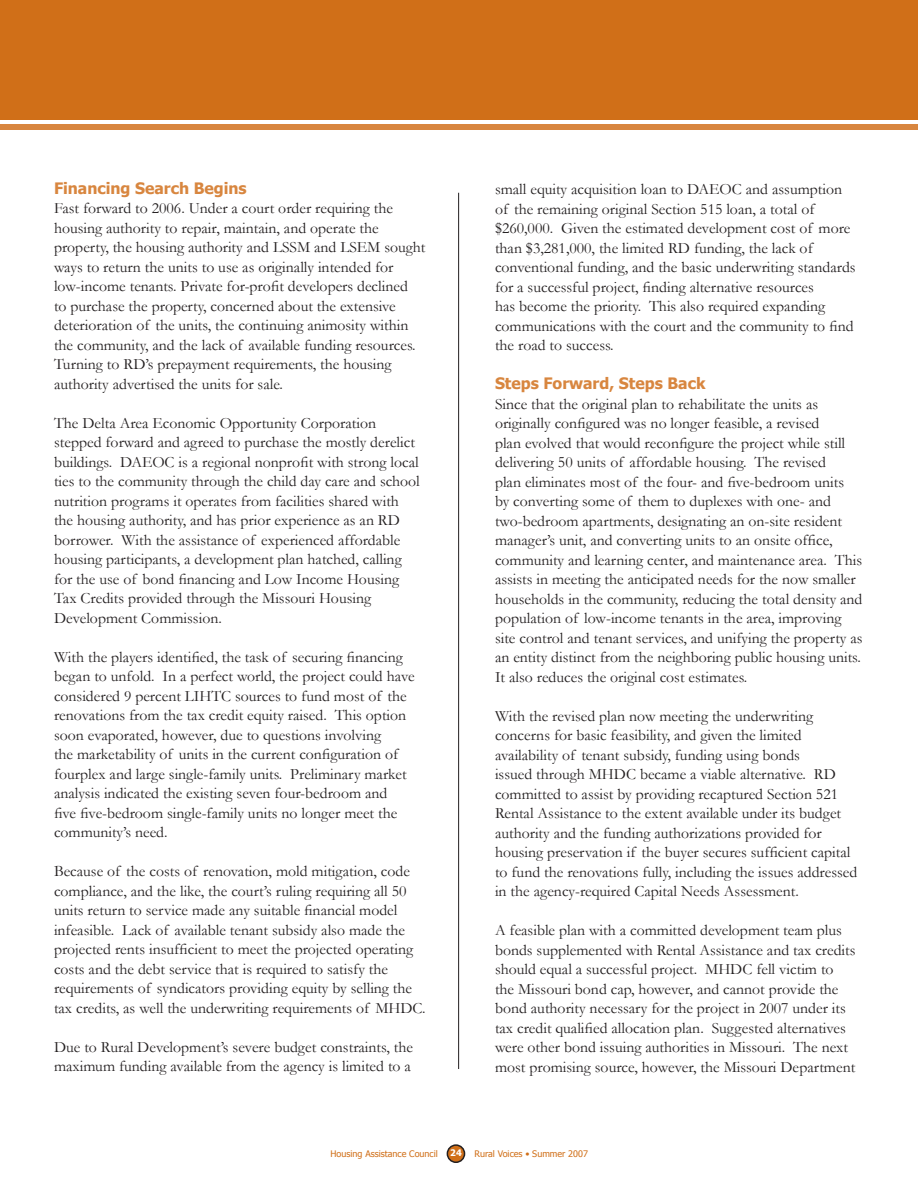
<style>
.page{position:relative;width:918px;height:1188px;background:#fff}
.page>*{position:absolute;margin:0;border:0;box-sizing:border-box;transform-origin:0 0}
.t1{font:15.75px/19.5px "Garamond";color:#231f20}
.t2{font:700 15.75px "Tahoma";color:#d8863f}
.t3{font:9px "Tahoma";color:#d06f18}
.t4{font:700 9px "Tahoma";color:#fff}
</style>
<div class="page">
<div style="left:447px;top:1145px;width:18px;height:17px;background:#d06f18;border-radius:50%"></div>
<div style="left:447px;top:1144px;width:18px;height:19px;border:2px solid #231f20;border-radius:50%"></div>
<div style="left:0;top:0;width:918px;height:120px;background:#d06f18"></div>
<div style="left:0;top:124px;width:918px;height:6px;background:#d8863f"></div>
<hr style="left:458px;top:193px;width:1px;height:876px;background:#231f20">
<p class="t2" style="left:54px;top:178px;width:194px">Financing Search Begins</p>
<p class="t1" style="left:54px;top:199px;width:373px">Fast forward to 2006. Under a court order requiring the housing authority to repair, maintain, and operate the property, the housing authority and LSSM and LSEM sought ways to return the units to use as originally intended for low-income tenants. Private for-profit developers declined<br>to purchase the property, concerned about the extensive deterioration of the units, the continuing animosity within the community, and the lack of available funding resources.<br>Turning to RD’s prepayment requirements, the housing authority advertised the units for sale.</p>
<p class="t1" style="left:54px;top:413px;width:367px">The Delta Area Economic Opportunity Corporation stepped forward and agreed to purchase the mostly derelict buildings. DAEOC is a regional nonprofit with strong local ties to the community through the child day care and school nutrition programs it operates from facilities shared with the housing authority, and has prior experience as an RD borrower. With the assistance of experienced affordable housing participants, a development plan hatched, calling for the use of bond financing and Low Income Housing Tax Credits provided through the Missouri Housing Development Commission.</p>
<p class="t1" style="left:54px;top:647px;width:362px">With the players identified, the task of securing financing began to unfold. In a perfect world, the project could have considered 9 percent LIHTC sources to fund most of the renovations from the tax credit equity raised. This option soon evaporated, however, due to questions involving<br>the marketability of units in the current configuration of fourplex and large single-family units. Preliminary market analysis indicated the existing seven four-bedroom and<br>five five-bedroom single-family units no longer meet the community’s need.</p>
<p class="t1" style="left:54px;top:862px;width:373px">Because of the costs of renovation, mold mitigation, code compliance, and the like, the court’s ruling requiring all 50 units return to service made any suitable financial model infeasible. Lack of available tenant subsidy also made the projected rents insufficient to meet the projected operating costs and the debt service that is required to satisfy the requirements of syndicators providing equity by selling the tax credits, as well the underwriting requirements of MHDC.</p>
<p class="t1" style="left:54px;top:1037px;width:361px">Due to Rural Development’s severe budget constraints, the maximum funding available from the agency is limited to a</p>
<p class="t1" style="left:495px;top:180px;width:362px">small equity acquisition loan to DAEOC and assumption of the remaining original Section 515 loan, a total of $260,000. Given the estimated development cost of more than $3,281,000, the limited RD funding, the lack of conventional funding, and the basic underwriting standards for a successful project, finding alternative resources<br>has become the priority. This also required expanding communications with the court and the community to find the road to success.</p>
<p class="t2" style="left:495px;top:373px;width:212px">Steps Forward, Steps Back</p>
<p class="t1" style="left:495px;top:394px;width:369px">Since that the original plan to rehabilitate the units as originally configured was no longer feasible, a revised<br>plan evolved that would reconfigure the project while still delivering 50 units of affordable housing. The revised<br>plan eliminates most of the four- and five-bedroom units<br>by converting some of them to duplexes with one- and two-bedroom apartments, designating an on-site resident manager’s unit, and converting units to an onsite office, community and learning center, and maintenance area. This assists in meeting the anticipated needs for the now smaller households in the community, reducing the total density and population of low-income tenants in the area, improving site control and tenant services, and unifying the property as an entity distinct from the neighboring public housing units.<br>It also reduces the original cost estimates.</p>
<p class="t1" style="left:495px;top:706px;width:364px">With the revised plan now meeting the underwriting concerns for basic feasibility, and given the limited availability of tenant subsidy, funding using bonds<br>issued through MHDC became a viable alternative. RD committed to assist by providing recaptured Section 521<br>Rental Assistance to the extent available under its budget authority and the funding authorizations provided for housing preservation if the buyer secures sufficient capital to fund the renovations fully, including the issues addressed in the agency-required Capital Needs Assessment.</p>
<p class="t1" style="left:495px;top:921px;width:362px">A feasible plan with a committed development team plus bonds supplemented with Rental Assistance and tax credits should equal a successful project. MHDC fell victim to the Missouri bond cap, however, and cannot provide the bond authority necessary for the project in 2007 under its tax credit qualified allocation plan. Suggested alternatives were other bond issuing authorities in Missouri. The next most promising source, however, the Missouri Department</p>
<p class="t4" style="left:450px;top:1147px;width:13px">24</p>
<p class="t3" style="left:330px;top:1148px;width:109px">Housing Assistance Council</p>
<p class="t3" style="left:475px;top:1148px;width:115px">Rural Voices • Summer 2007</p>
</div>
